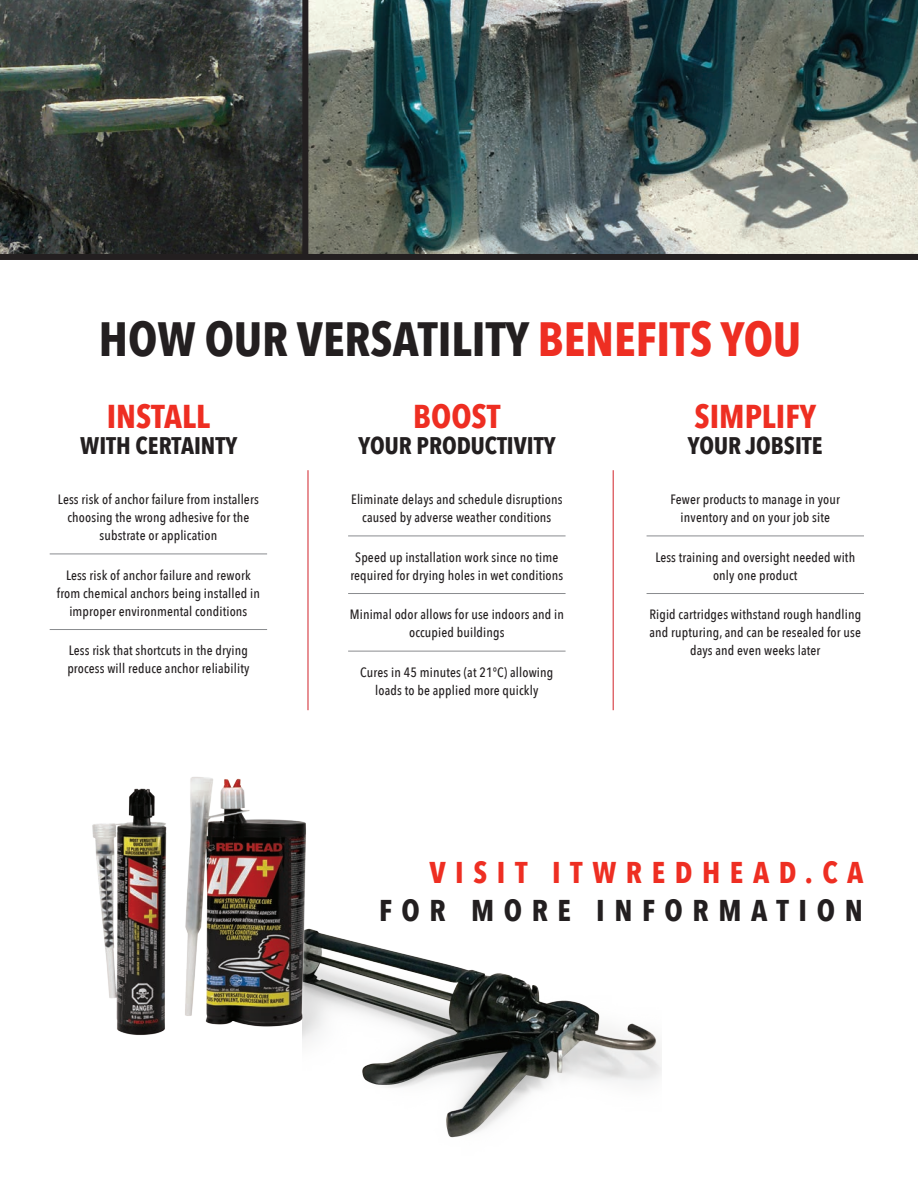
<style>
.page{position:relative;width:918px;height:1188px;background:#fff}
.page>*{position:absolute;margin:0;border:0;box-sizing:border-box;transform-origin:0 0}
.t1{font:700 48px "Avenir Next Condensed";color:#231f20}
.t2{font:700 33px "Avenir Next Condensed";color:#ee2e22}
.t3{font:700 30px "Avenir Next Condensed";letter-spacing:.32em;color:#ee2e22}
.t4{font:700 30px "Avenir Next Condensed";letter-spacing:.32em;color:#231f20}
.t5{font:700 24px "Avenir Next Condensed";color:#231f20}
.t6{font:500 13.5px/18px "Avenir Next Condensed";letter-spacing:.01em;color:#231f20;text-align:center}
.s1{color:#ee2e22}
</style>
<div class="page">
<img style="left:0;top:0;width:918px;height:254px">
<hr style="left:50px;top:554px;width:217px;height:1px;background:#8a8c8f">
<hr style="left:50px;top:629px;width:217px;height:1px;background:#8a8c8f">
<hr style="left:348px;top:536px;width:218px;height:1px;background:#8a8c8f">
<hr style="left:348px;top:593px;width:218px;height:1px;background:#8a8c8f">
<hr style="left:348px;top:651px;width:218px;height:1px;background:#8a8c8f">
<hr style="left:647px;top:536px;width:217px;height:1px;background:#8a8c8f">
<hr style="left:647px;top:593px;width:217px;height:1px;background:#8a8c8f">
<hr style="left:308px;top:470px;width:1px;height:240px;background:#d1232a">
<hr style="left:613px;top:470px;width:1px;height:240px;background:#d1232a">
<img style="left:302px;top:934px;width:360px;height:204px">
<div style="left:0;top:254px;width:918px;height:6px;background:#231f20"></div>
<div style="left:302px;top:0;width:6px;height:257px;background:#231f20"></div>
<img style="left:92px;top:788px;width:75px;height:247px">
<img style="left:185px;top:777px;width:139px;height:265px">
<h1 class="t1" style="left:99px;top:310px;width:704px">HOW OUR VERSATILITY <span class="s1">BENEFITS YOU</span></h1>
<h2 class="t2" style="left:107px;top:396px;width:105px">INSTALL</h2>
<h3 class="t5" style="left:80px;top:431px;width:159px">WITH CERTAINTY</h3>
<p class="t6" style="left:58px;top:490px;width:202px">Less risk of anchor failure from installers choosing the wrong adhesive for the substrate or application</p>
<p class="t6" style="left:57px;top:566px;width:205px">Less risk of anchor failure and rework from chemical anchors being installed in improper environmental conditions</p>
<p class="t6" style="left:67px;top:642px;width:184px;text-align:left">Less risk that shortcuts in the drying process will reduce anchor reliability</p>
<h2 class="t2" style="left:413px;top:396px;width:89px">BOOST</h2>
<h3 class="t5" style="left:359px;top:431px;width:198px">YOUR PRODUCTIVITY</h3>
<p class="t6" style="left:351px;top:490px;width:213px">Eliminate delays and schedule disruptions caused by adverse weather conditions</p>
<p class="t6" style="left:350px;top:548px;width:214px">Speed up installation work since no time required for drying holes in wet conditions</p>
<p class="t6" style="left:350px;top:606px;width:216px">Minimal odor allows for use indoors and in occupied buildings</p>
<p class="t6" style="left:360px;top:663px;width:195px">Cures in 45 minutes (at 21°C) allowing loads to be applied more quickly</p>
<h2 class="t2" style="left:695px;top:396px;width:123px">SIMPLIFY</h2>
<h3 class="t5" style="left:688px;top:431px;width:136px">YOUR JOBSITE</h3>
<p class="t6" style="left:671px;top:490px;width:171px">Fewer products to manage in your inventory and on your job site</p>
<p class="t6" style="left:655px;top:548px;width:201px">Less training and oversight needed with only one product</p>
<p class="t6" style="left:649px;top:606px;width:213px">Rigid cartridges withstand rough handling and rupturing, and can be resealed for use days and even weeks later</p>
<h3 class="t3" style="left:429px;top:854px;width:436px">VISIT ITWREDHEAD.CA</h3>
<h3 class="t4" style="left:379px;top:892px;width:485px">FOR MORE INFORMATION</h3>
</div>
